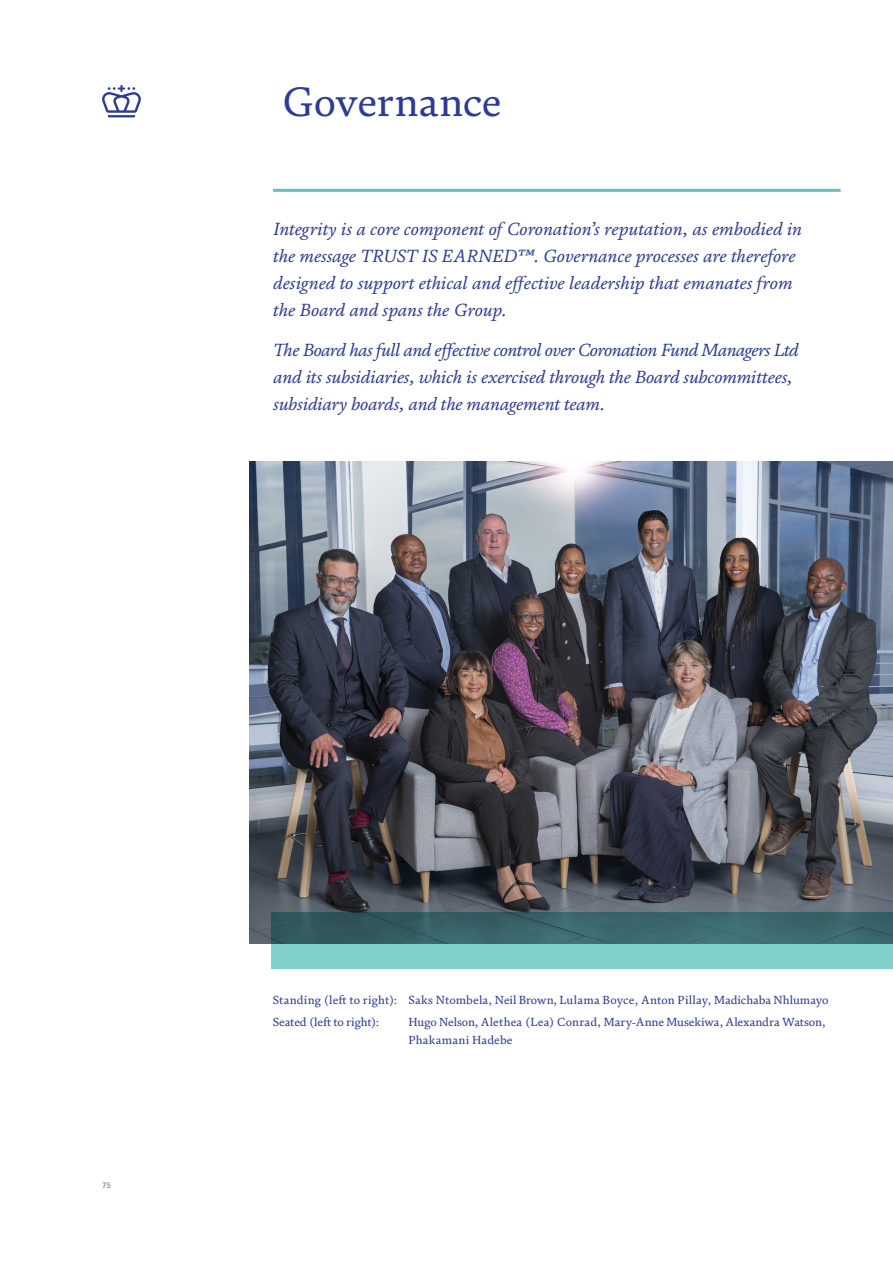
<style>
.page{position:relative;width:893px;height:1263px;background:#fff}
.page>*{position:absolute;margin:0;border:0;box-sizing:border-box;transform-origin:0 0}
.t1{font:42px "FS Brabo";letter-spacing:-.01em;color:#2b3b97}
.t2{font:italic 18px/27px "FS Brabo";letter-spacing:-.005em;color:#2b3b97}
.t3{font:12px/22.2px "FS Brabo";letter-spacing:.005em;color:#2b3b97}
.t4{font:8.25px "FS Lucas";color:#57585a}
</style>
<div class="page">
<svg style="left:102px;top:85px;width:39px;height:32px"></svg>
<hr style="left:273px;top:189px;width:568px;height:3px;background:#5ec5be">
<img style="left:250px;top:461px;width:643px;height:482px">
<svg style="left:271px;top:912px;width:622px;height:56px;background:#579292"></svg>
<h1 class="t1" style="left:282px;top:70px;width:221px">Governance</h1>
<p class="t2" style="left:274px;top:215px;width:530px">Integrity is a core component of Coronation’s reputation, as embodied in the message TRUST IS EARNED™. Governance processes are therefore designed to support ethical and effective leadership that emanates from the Board and spans the Group.</p>
<p class="t2" style="left:274px;top:336px;width:527px">The Board has full and effective control over Coronation Fund Managers Ltd and its subsidiaries, which is exercised through the Board subcommittees, subsidiary boards, and the management team.</p>
<p class="t4" style="left:102px;top:1181px;width:10px">75</p>
<p class="t3" style="left:273px;top:988px;width:557px">Standing (left to right): Saks Ntombela, Neil Brown, Lulama Boyce, Anton Pillay, Madichaba Nhlumayo<br>Seated (left to right):</p>
<p class="t3" style="left:408px;top:1012px;width:419px;line-height:18px">Hugo Nelson, Alethea (Lea) Conrad, Mary-Anne Musekiwa, Alexandra Watson,<br>Phakamani Hadebe</p>
</div>
